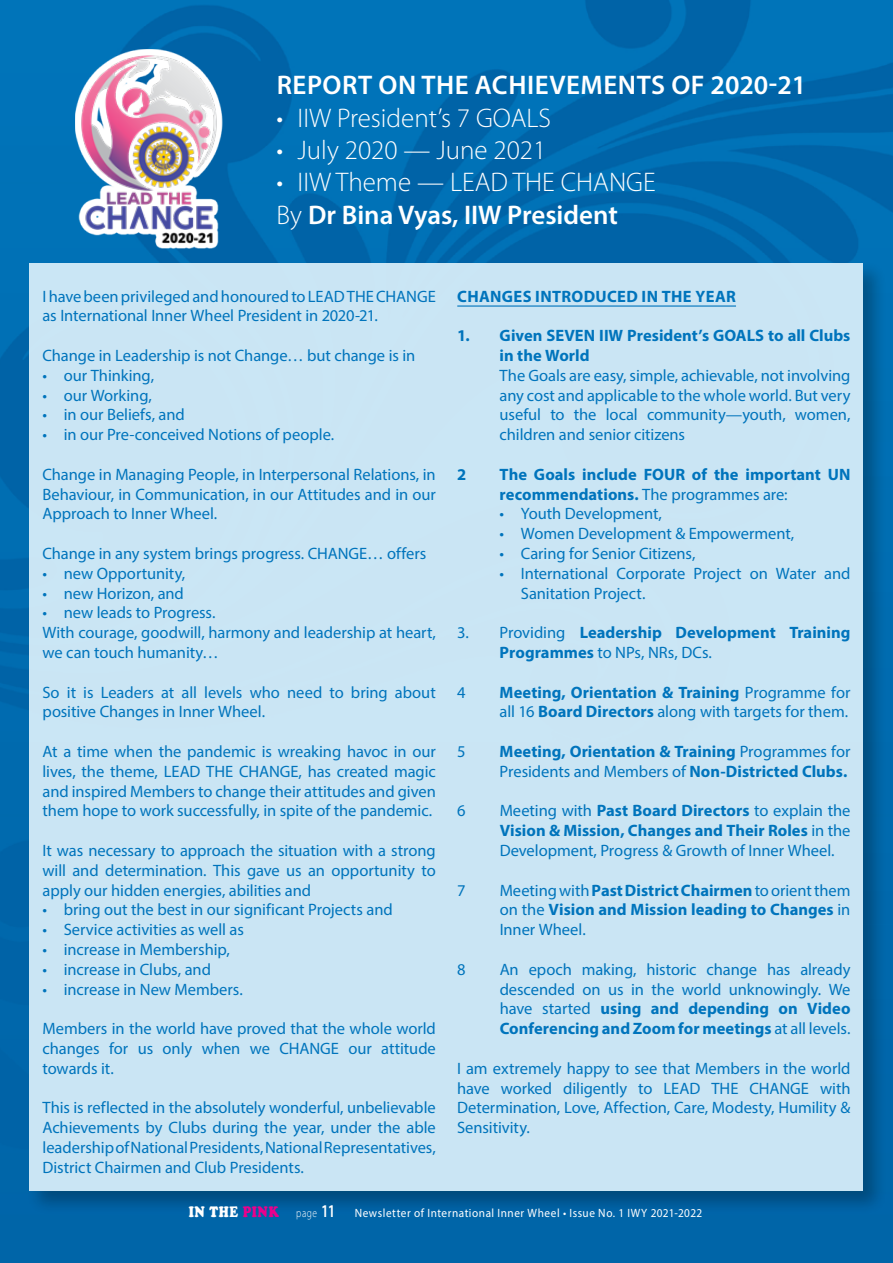
<style>
.page{position:relative;width:893px;height:1263px;background:#fff}
.page>*{position:absolute;margin:0;border:0;box-sizing:border-box;transform-origin:0 0}
.t1{font:300 27px/32.4px "Myriad Pro";color:#fff}
.t2{font:600 27px "Myriad Pro";letter-spacing:.02em;color:#fff}
.t3{font:16.5px/19.8px "Myriad Pro";letter-spacing:-.005em;color:#0074bc;text-align:justify}
.t4{font:700 16.5px/19.8px "Myriad Pro";color:#0074bc}
.t5{font:700 16.5px "Myriad Pro";letter-spacing:.02em;color:#0074bc}
.t6{font:12px "Myriad Pro";letter-spacing:.045em;color:#fff;scale:.94 1}
.s1{font-weight:600}
.s2{font-weight:400}
.s3{font-weight:700}
.s4{font-family:"Cooper Black Std";font-size:15px}
.s5{font-family:"Cooper Black Std";font-size:15px;color:#ec008c}
.s6{font-weight:300}
.s7{font-weight:600;font-size:18px}
</style>
<div class="page">
<img style="left:0;top:0;width:893px;height:1263px">
<div style="left:26px;top:260px;width:862px;height:955px;background:#000;opacity:.3"></div>
<div style="left:30px;top:264px;width:833px;height:927px;background:#cae5f4"></div>
<hr style="left:457px;top:305px;width:279px;height:2px;background:#0074bc">
<img style="left:43px;top:43px;width:212px;height:212px">
<h1 class="t2" style="left:277px;top:68px;width:531px">REPORT ON THE ACHIEVEMENTS OF 2020-21</h1>
<h1 class="t1" style="left:276px;top:101px;width:276px">• IIW President’s 7 GOALS</h1>
<h1 class="t1" style="left:276px;top:133px;width:271px">• July 2020 — June 2021</h1>
<h1 class="t1" style="left:276px;top:166px;width:381px">• IIW Theme — LEAD THE CHANGE<br>By <span class="s1">Dr Bina Vyas, IIW President</span></h1>
<p class="t3" style="left:43px;top:286px;width:395px">I have been privileged and honoured to LEAD THE CHANGE as International Inner Wheel President in 2020-21.</p>
<p class="t3" style="left:43px;top:345px;width:374px">Change in Leadership is not Change… but change is in</p>
<p class="t3" style="left:43px;top:365px;width:113px">• our Thinking,</p>
<p class="t3" style="left:43px;top:385px;width:111px">• our Working,</p>
<p class="t3" style="left:43px;top:405px;width:144px">• in our Beliefs, and</p>
<p class="t3" style="left:43px;top:424px;width:293px">• in our Pre-conceived Notions of people.</p>
<p class="t3" style="left:43px;top:464px;width:395px">Change in Managing People, in Interpersonal Relations, in Behaviour, in Communication, in our Attitudes and in our Approach to Inner Wheel.</p>
<p class="t3" style="left:43px;top:543px;width:385px">Change in any system brings progress. CHANGE… offers</p>
<p class="t3" style="left:43px;top:563px;width:144px">• new Opportunity,</p>
<p class="t3" style="left:43px;top:583px;width:143px">• new Horizon, and</p>
<p class="t3" style="left:43px;top:603px;width:395px;text-align:left">• new leads to Progress.<br>With courage, goodwill, harmony and leadership at heart, we can touch humanity…</p>
<p class="t3" style="left:43px;top:682px;width:395px">So it is Leaders at all levels who need to bring about positive Changes in Inner Wheel.</p>
<p class="t3" style="left:43px;top:741px;width:395px">At a time when the pandemic is wreaking havoc in our lives, the theme, LEAD THE CHANGE, has created magic and inspired Members to change their attitudes and given them hope to work successfully, in spite of the pandemic.</p>
<p class="t3" style="left:43px;top:840px;width:395px">It was necessary to approach the situation with a strong will and determination. This gave us an opportunity to apply our hidden energies, abilities and</p>
<p class="t3" style="left:43px;top:900px;width:352px">• bring out the best in our significant Projects and</p>
<p class="t3" style="left:43px;top:919px;width:203px">• Service activities as well as</p>
<p class="t3" style="left:43px;top:939px;width:189px">• increase in Membership,</p>
<p class="t3" style="left:43px;top:959px;width:170px">• increase in Clubs, and</p>
<p class="t3" style="left:43px;top:979px;width:202px">• increase in New Members.</p>
<p class="t3" style="left:43px;top:1018px;width:395px">Members in the world have proved that the whole world changes for us only when we CHANGE our attitude towards it.</p>
<p class="t3" style="left:43px;top:1098px;width:395px">This is reflected in the absolutely wonderful, unbelievable Achievements by Clubs during the year, under the able leadership of National Presidents, National Representatives, District Chairmen and Club Presidents.</p>
<p class="t5" style="left:457px;top:285px;width:280px">CHANGES INTRODUCED IN THE YEAR</p>
<p class="t4" style="left:500px;top:325px;width:352px;text-indent:-43px">1. Given SEVEN IIW President’s GOALS to all Clubs in the World</p>
<p class="t3" style="left:500px;top:365px;width:352px">The Goals are easy, simple, achievable, not involving any cost and applicable to the whole world. But very useful to the local community—youth, women, children and senior citizens</p>
<p class="t4" style="left:457px;top:464px;width:11px">2</p>
<p class="t4" style="left:500px;top:464px;width:352px">The Goals include FOUR of the important UN recommendations. <span class="s2">The programmes are:</span></p>
<p class="t3" style="left:500px;top:504px;width:164px">• Youth Development,</p>
<p class="t3" style="left:500px;top:523px;width:296px">• Women Development &amp; Empowerment,</p>
<p class="t3" style="left:500px;top:543px;width:197px">• Caring for Senior Citizens,</p>
<p class="t3" style="left:521px;top:563px;width:331px;text-indent:-21px">• International Corporate Project on Water and<br>Sanitation Project.</p>
<p class="t4" style="left:500px;top:622px;width:352px;text-indent:-43px"><span class="s2">3. Providing</span> Leadership Development Training<br>Programmes <span class="s2">to NPs, NRs, DCs.</span></p>
<p class="t3" style="left:457px;top:682px;width:10px">4</p>
<p class="t4" style="left:500px;top:682px;width:352px">Meeting, Orientation &amp; Training <span class="s2">Programme for all 16</span> Board Directors <span class="s2">along with targets for them.</span></p>
<p class="t3" style="left:457px;top:741px;width:10px">5</p>
<p class="t4" style="left:500px;top:741px;width:352px">Meeting, Orientation &amp; Training <span class="s2">Programmes for<br>Presidents and Members of</span> Non-Districted Clubs.</p>
<p class="t3" style="left:457px;top:801px;width:10px">6</p>
<p class="t3" style="left:500px;top:801px;width:352px">Meeting with <span class="s3">Past Board Directors</span> to explain the <span class="s3">Vision &amp; Mission, Changes and Their Roles</span> in the Development, Progress &amp; Growth of Inner Wheel.</p>
<p class="t3" style="left:457px;top:880px;width:10px">7</p>
<p class="t4" style="left:500px;top:880px;width:352px;text-align:justify"><span class="s2">Meeting with</span> Past District Chairmen <span class="s2">to orient them on the</span> Vision and Mission leading to Changes <span class="s2">in Inner Wheel.</span></p>
<p class="t3" style="left:457px;top:959px;width:10px">8</p>
<p class="t3" style="left:500px;top:959px;width:352px">An epoch making, historic change has already descended on us in the world unknowingly. We have started <span class="s3">using and depending on Video Conferencing and Zoom for meetings</span> at all levels.</p>
<p class="t3" style="left:457px;top:1058px;width:395px">I am extremely happy to see that Members in the world have worked diligently to LEAD THE CHANGE with Determination, Love, Affection, Care, Modesty, Humility &amp; Sensitivity.</p>
<p class="t6" style="left:189px;top:1206px;width:548px"><span class="s4">IN THE</span> <span class="s5">PINK</span> <span class="s6">page</span> <span class="s7">11</span> Newsletter of International Inner Wheel • Issue No. 1 IWY 2021-2022</p>
</div>
